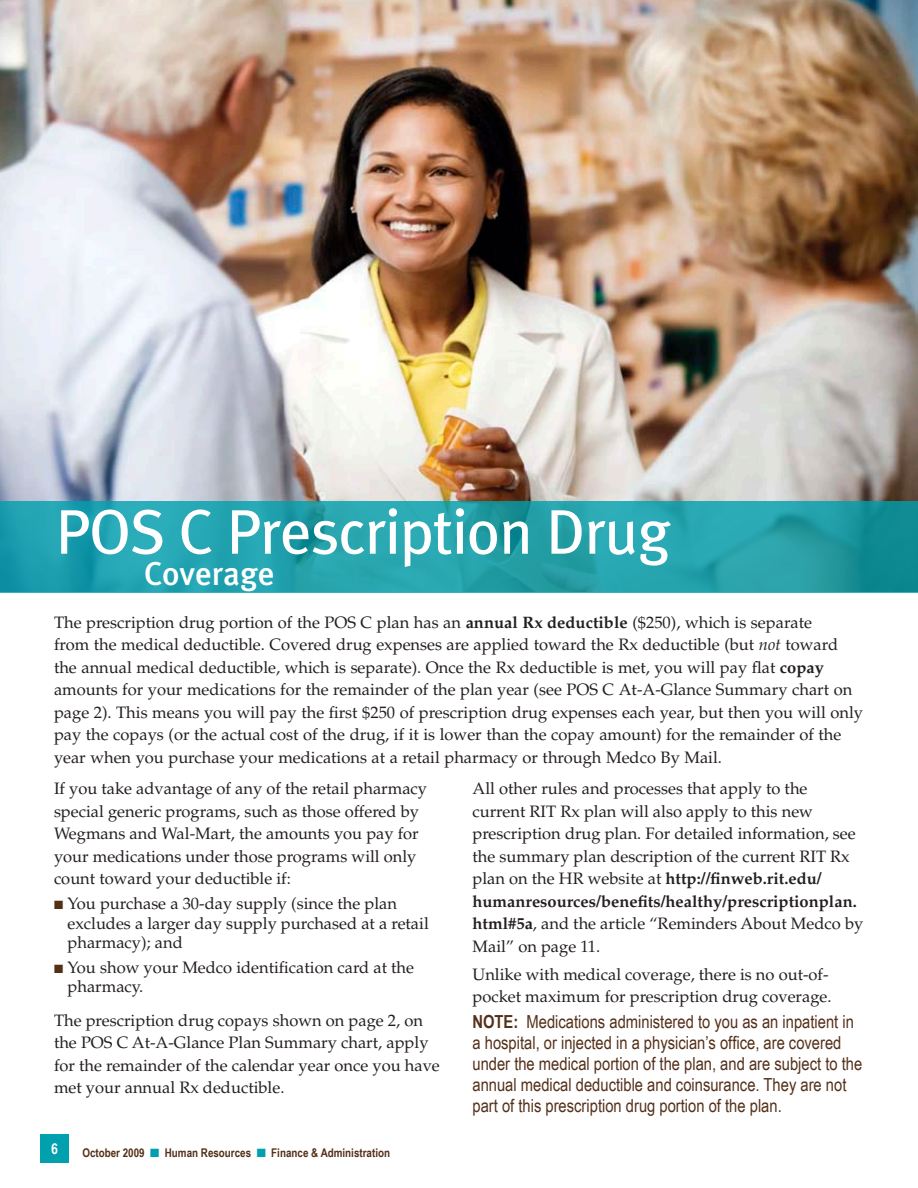
<style>
.page{position:relative;width:918px;height:1188px;background:#fff}
.page>*{position:absolute;margin:0;border:0;box-sizing:border-box;transform-origin:0 0}
.t1{font:63px "Meta Plus";letter-spacing:-.02em;color:#fff}
.t2{font:500 33px "Meta Plus";color:#fff}
.t3{font:18px/21px "Arial Narrow";color:#543019}
.t4{font:16.5px/22.5px "Palatino";color:#241e1f}
.t5{font:700 12px "Arial Narrow";color:#543019}
.t6{font:12px "Zapf Dingbats ITC";color:#543019}
.s1{font-family:"Meta Plus Book Caps"}
.s2{font-weight:700}
.s3{font-style:italic}
.s4{color:#00a0ae}
</style>
<div class="page">
<div style="left:41px;top:1134px;width:28px;height:28px;background:#00a0ae"></div>
<img style="left:0;top:0;width:918px;height:501px">
<svg style="left:0;top:501px;width:918px;height:91px;background:#22a0ab"></svg>
<h1 class="t1" style="left:56px;top:495px;width:617px"><span class="s1">POS C</span> Prescription Drug</h1>
<h2 class="t2" style="left:56px;top:555px;width:54px">C</h2>
<h2 class="t2" style="left:162px;top:555px;width:114px">overage</h2>
<p class="t4" style="left:54px;top:611px;width:810px">The prescription drug portion of the POS C plan has an <span class="s2">annual Rx deductible</span> ($250), which is separate<br>from the medical deductible. Covered drug expenses are applied toward the Rx deductible (but <span class="s3">not</span> toward the annual medical deductible, which is separate). Once the Rx deductible is met, you will pay flat <span class="s2">copay </span>amounts for your medications for the remainder of the plan year (see POS C At-A-Glance Summary chart on page 2). This means you will pay the first $250 of prescription drug expenses each year, but then you will only pay the copays (or the actual cost of the drug, if it is lower than the copay amount) for the remainder of the year when you purchase your medications at a retail pharmacy or through Medco By Mail.</p>
<p class="t4" style="left:54px;top:778px;width:375px">If you take advantage of any of the retail pharmacy special generic programs, such as those offered by Wegmans and Wal-Mart, the amounts you pay for your medications under those programs will only count toward your deductible if:</p>
<p class="t4" style="left:67px;top:894px;width:363px;line-height:19.5px">You purchase a 30-day supply (since the plan excludes a larger day supply purchased at a retail pharmacy); and</p>
<p class="t4" style="left:68px;top:958px;width:348px;line-height:19.5px">You show your Medco identification card at the pharmacy.</p>
<p class="t4" style="left:54px;top:1009px;width:387px">The prescription drug copays shown on page 2, on the POS C At-A-Glance Plan Summary chart, apply for the remainder of the calendar year once you have met your annual Rx deductible.</p>
<p class="t4" style="left:472px;top:778px;width:392px">All other rules and processes that apply to the current RIT Rx plan will also apply to this new prescription drug plan. For detailed information, see the summary plan description of the current RIT Rx plan on the HR website at <span class="s2">http://finweb.rit.edu/ humanresources/benefits/healthy/prescriptionplan. html#5a</span>, and the article “Reminders About Medco by Mail” on page 11.</p>
<p class="t4" style="left:472px;top:963px;width:361px">Unlike with medical coverage, there is no out-of&shy;pocket maximum for prescription drug coverage.</p>
<p class="t3" style="left:472px;top:1012px;width:391px"><span class="s2">Note :</span> Medications administered to you as an inpatient in a hospital, or injected in a physician’s office, are covered under the medical portion of the plan, and are subject to the annual medical deductible and coinsurance. They are not part of this prescription drug portion of the plan.</p>
<p class="t6" style="left:54px;top:899px;width:11px">■</p>
<p class="t6" style="left:54px;top:963px;width:11px">■</p>
<p class="t5" style="left:82px;top:1146px;width:309px">October 2009 <span class="s4">■</span> Human Resources <span class="s4">■</span> Finance &amp; Administration</p>
</div>
